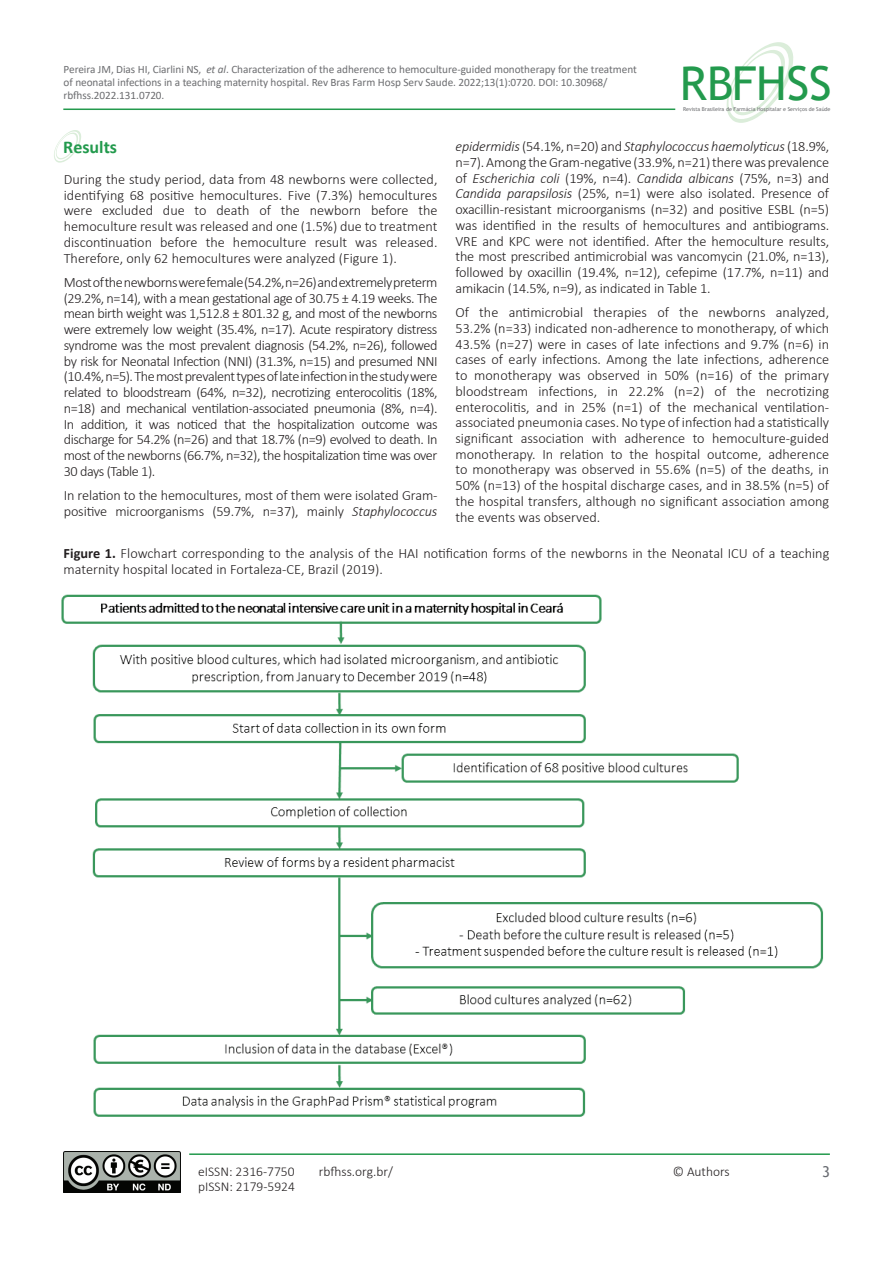
<style>
.page{position:relative;width:893px;height:1263px;background:#fff}
.page>*{position:absolute;margin:0;border:0;box-sizing:border-box;transform-origin:0 0}
.t1{font:46.8px "Trebuchet MS";color:#239a4d}
.t2{font:700 18px "Calibri";color:#239a4d}
.t3{font:15px "Trebuchet MS";color:#6a6d73}
.t4{font:300 14.25px/15.8px "Calibri";letter-spacing:-.01em;color:#231f20;text-align:justify}
.t5{font:300 13.5px "Calibri";color:#231f20}
.t6{font:11.25px/12.8px "Calibri";letter-spacing:-.005em;color:#6c6d70}
.t7{font:5.4px "Trebuchet MS";color:#6c6d70}
.s1{font-style:italic}
.s2{font-weight:700}
</style>
<div class="page">
<hr style="left:63px;top:109px;width:612px;height:1px;background:#239a4d">
<svg style="left:727px;top:42px;width:66px;height:81px"></svg>
<img style="left:64px;top:1152px;width:117px;height:41px">
<hr style="left:189px;top:1153px;width:641px;height:2px;background:#239a4d">
<svg style="left:54px;top:130px;width:27px;height:33px"></svg>
<img style="left:61px;top:594px;width:762px;height:523px">
<p class="t6" style="left:64px;top:63px;width:575px">Pereira JM, Dias HI, Ciarlini NS, <span class="s1">et al</span>. Characterization of the adherence to hemoculture-guided monotherapy for the treatment of neonatal infections in a teaching maternity hospital. Rev Bras Farm Hosp Serv Saude. 2022;13(1):0720. DOI: 10.30968/ rbfhss.2022.131.0720.</p>
<h1 class="t1" style="left:680px;top:54px;width:153px">RBFHSS</h1>
<p class="t7" style="left:683px;top:106px;width:149px">Revista Brasileira de Farmácia Hospitalar e Serviços de Saúde</p>
<p class="t2" style="left:63px;top:135px;width:55px">Results</p>
<p class="t4" style="left:455px;top:138px;width:375px"><span class="s1">epidermidis</span> (54.1%, n=20) and <span class="s1">Staphylococcus haemolyticus</span> (18.9%, n=7). Among the Gram-negative (33.9%, n=21) there was prevalence of <span class="s1">Escherichia coli</span> (19%, n=4). <span class="s1">Candida albicans</span> (75%, n=3) and <span class="s1">Candida parapsilosis</span> (25%, n=1) were also isolated. Presence of oxacillin-resistant microorganisms (n=32) and positive ESBL (n=5) was identified in the results of hemocultures and antibiograms.<br>VRE and KPC were not identified. After the hemoculture results, the most prescribed antimicrobial was vancomycin (21.0%, n=13), followed by oxacillin (19.4%, n=12), cefepime (17.7%, n=11) and amikacin (14.5%, n=9), as indicated in Table 1.</p>
<p class="t4" style="left:455px;top:304px;width:375px">Of the antimicrobial therapies of the newborns analyzed, 53.2% (n=33) indicated non-adherence to monotherapy, of which 43.5% (n=27) were in cases of late infections and 9.7% (n=6) in cases of early infections. Among the late infections, adherence to monotherapy was observed in 50% (n=16) of the primary bloodstream infections, in 22.2% (n=2) of the necrotizing enterocolitis, and in 25% (n=1) of the mechanical ventilation&shy;associated pneumonia cases. No type of infection had a statistically significant association with adherence to hemoculture-guided monotherapy. In relation to the hospital outcome, adherence to monotherapy was observed in 55.6% (n=5) of the deaths, in 50% (n=13) of the hospital discharge cases, and in 38.5% (n=5) of the hospital transfers, although no significant association among the events was observed.</p>
<p class="t4" style="left:64px;top:545px;width:767px"><span class="s2">Figure 1.</span> Flowchart corresponding to the analysis of the HAI notification forms of the newborns in the Neonatal ICU of a teaching maternity hospital located in Fortaleza-CE, Brazil (2019).</p>
<p class="t4" style="left:64px;top:171px;width:375px">During the study period, data from 48 newborns were collected, identifying 68 positive hemocultures. Five (7.3%) hemocultures were excluded due to death of the newborn before the hemoculture result was released and one (1.5%) due to treatment discontinuation before the hemoculture result was released.<br>Therefore, only 62 hemocultures were analyzed (Figure 1).</p>
<p class="t4" style="left:64px;top:274px;width:375px">Most of the newborns were female (54.2%,n=26) and extremely preterm (29.2%, n=14), with a mean gestational age of 30.75 ± 4.19 weeks. The mean birth weight was 1,512.8 ± 801.32 g, and most of the newborns were extremely low weight (35.4%, n=17). Acute respiratory distress syndrome was the most prevalent diagnosis (54.2%, n=26), followed by risk for Neonatal Infection (NNI) (31.3%, n=15) and presumed NNI (10.4%,n=5). The most prevalent types of late infection in the study were related to bloodstream (64%, n=32), necrotizing enterocolitis (18%, n=18) and mechanical ventilation-associated pneumonia (8%, n=4).<br>In addition, it was noticed that the hospitalization outcome was discharge for 54.2% (n=26) and that 18.7% (n=9) evolved to death. In most of the newborns (66.7%, n=32), the hospitalization time was over 30 days (Table 1).</p>
<p class="t4" style="left:64px;top:487px;width:375px">In relation to the hemocultures, most of them were isolated Gram&shy;positive microorganisms (59.7%, n=37), mainly <span class="s1">Staphylococcus</span></p>
<p class="t5" style="left:198px;top:1163px;width:98px">eISSN: 2316-7750</p>
<p class="t5" style="left:319px;top:1163px;width:75px">rbfhss.org.br/</p>
<p class="t5" style="left:673px;top:1163px;width:59px">© Authors</p>
<p class="t3" style="left:822px;top:1162px;width:9px">3</p>
<p class="t5" style="left:198px;top:1178px;width:98px">pISSN: 2179-5924</p>
</div>
